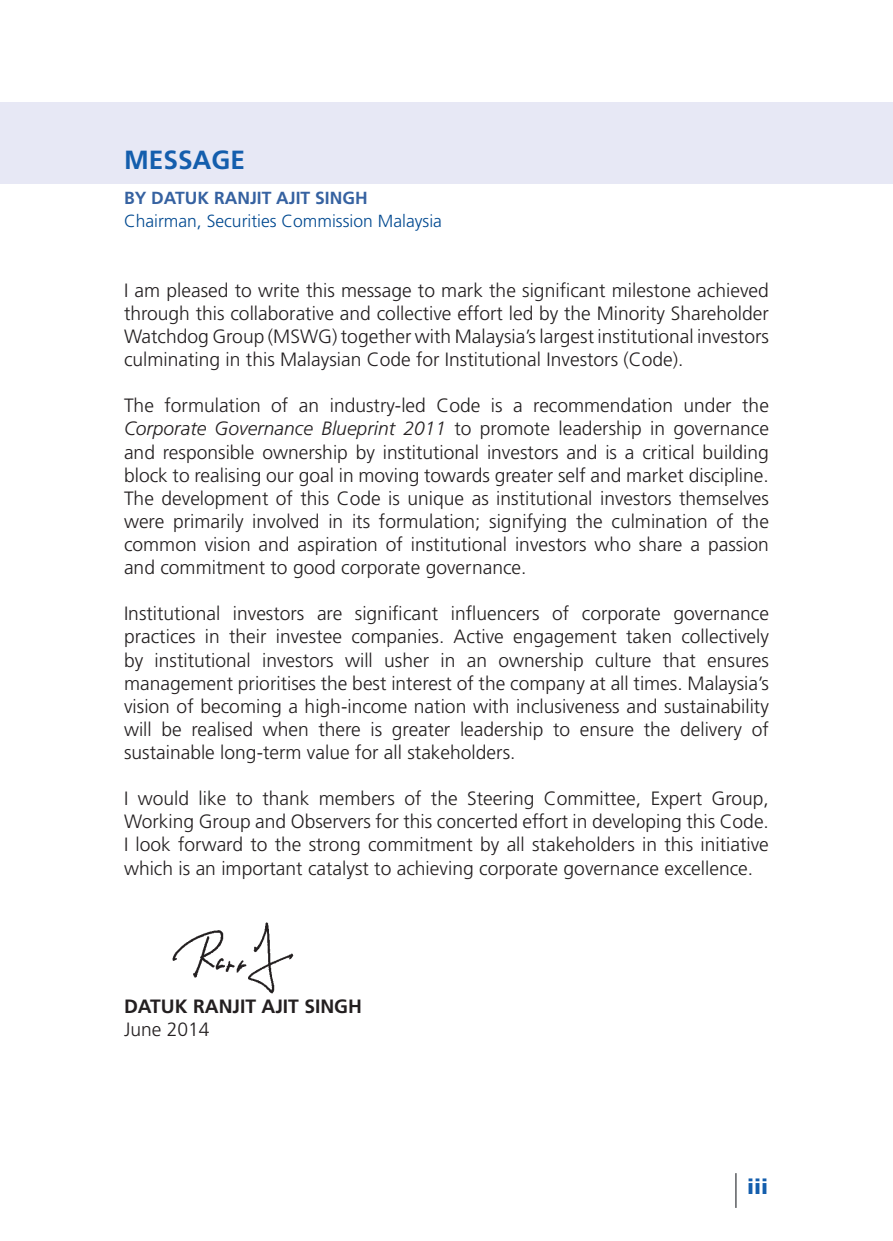
<style>
.page{position:relative;width:893px;height:1241px;background:#fff}
.page>*{position:absolute;margin:0;border:0;box-sizing:border-box;transform-origin:0 0}
.t1{font:700 26.25px "Frutiger LT Std";color:#145ead}
.t2{font:900 21px "Frutiger LT Std";color:#145ead}
.t3{font:300 19.25px/23.1px "Frutiger LT Std";color:#231f20;text-align:justify}
.t4{font:700 19.25px "Frutiger LT Std";color:#231f20}
.t5{font:300 17.5px "Frutiger LT Std";color:#014990}
.t6{font:700 17.5px "Frutiger LT Std";color:#3662a1}
.s1{font-style:italic}
</style>
<div class="page">
<hr style="left:735px;top:1172px;width:2px;height:35px;background:#727477">
<div style="left:0;top:101px;width:893px;height:83px;background:#e7e8f5"></div>
<div style="left:0;top:0;width:893px;height:102px;background:#fff"></div>
<img style="left:172px;top:922px;width:122px;height:72px">
<p class="t1" style="left:124px;top:144px;width:123px">MESSAGE</p>
<p class="t6" style="left:124px;top:188px;width:245px">BY DATUK RANJIT AJIT SINGH</p>
<p class="t5" style="left:124px;top:211px;width:319px">Chairman, Securities Commission Malaysia</p>
<p class="t3" style="left:124px;top:279px;width:646px">I am pleased to write this message to mark the significant milestone achieved through this collaborative and collective effort led by the Minority Shareholder Watchdog Group (MSWG) together with Malaysia’s largest institutional investors culminating in this Malaysian Code for Institutional Investors (Code).</p>
<p class="t3" style="left:124px;top:394px;width:646px">The formulation of an industry-led Code is a recommendation under the <span class="s1">Corporate Governance Blueprint 2011</span> to promote leadership in governance and responsible ownership by institutional investors and is a critical building block to realising our goal in moving towards greater self and market discipline.<br>The development of this Code is unique as institutional investors themselves were primarily involved in its formulation; signifying the culmination of the common vision and aspiration of institutional investors who share a passion and commitment to good corporate governance.</p>
<p class="t3" style="left:124px;top:602px;width:646px">Institutional investors are significant influencers of corporate governance practices in their investee companies. Active engagement taken collectively by institutional investors will usher in an ownership culture that ensures management prioritises the best interest of the company at all times. Malaysia’s vision of becoming a high-income nation with inclusiveness and sustainability will be realised when there is greater leadership to ensure the delivery of sustainable long-term value for all stakeholders.</p>
<p class="t3" style="left:124px;top:787px;width:646px">I would like to thank members of the Steering Committee, Expert Group, Working Group and Observers for this concerted effort in developing this Code.<br>I look forward to the strong commitment by all stakeholders in this initiative which is an important catalyst to achieving corporate governance excellence.</p>
<p class="t4" style="left:124px;top:995px;width:240px">DATUK RANJIT AJIT SINGH</p>
<p class="t3" style="left:124px;top:1018px;width:87px">June 2014</p>
<p class="t2" style="left:747px;top:1173px;width:23px">iii</p>
</div>
